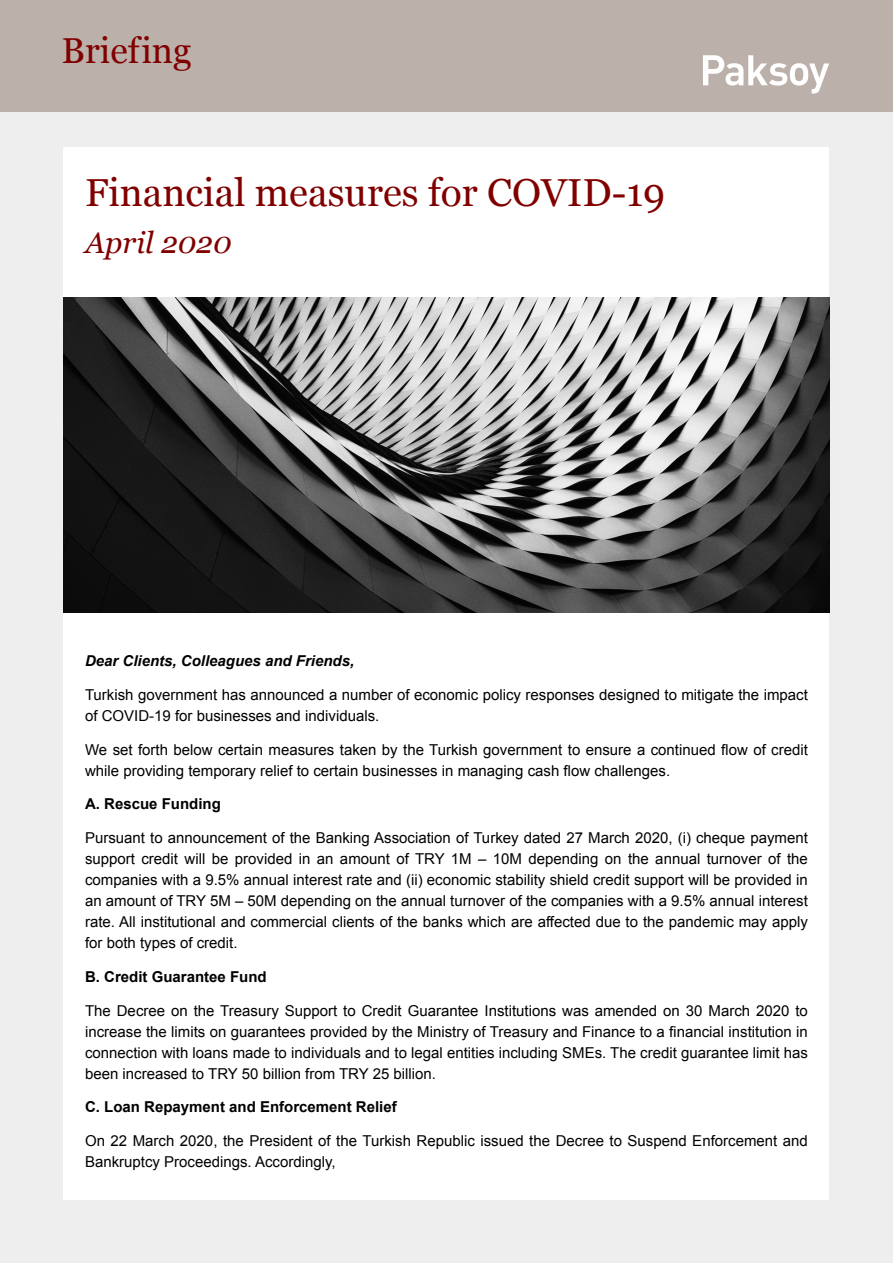
<style>
.page{position:relative;width:893px;height:1263px;background:#eee}
.page>*{position:absolute;margin:0;border:0;box-sizing:border-box;transform-origin:0 0}
.t1{font:39px "Georgia";color:#800000}
.t2{font:36px "Georgia";color:#800000}
.t3{font:italic 30px "Georgia";color:#800000}
.t4{font:15px/21px "Arial";color:#000}
.t5{font:700 15px "Arial";color:#000}
.t6{font:italic 700 15px "Arial";color:#000}
</style>
<div class="page">
<div style="left:0;top:0;width:893px;height:112px;background:#bbb1aa"></div>
<div style="left:64px;top:147px;width:765px;height:1052px;background:#fff"></div>
<svg style="left:703px;top:55px;width:126px;height:39px"></svg>
<img style="left:64px;top:297px;width:765px;height:315px">
<h2 class="t2" style="left:62px;top:25px;width:131px">Briefing</h2>
<h1 class="t1" style="left:85px;top:164px;width:582px">Financial measures for COVID-19</h1>
<h3 class="t3" style="left:85px;top:221px;width:148px">April 2020</h3>
<p class="t6" style="left:85px;top:651px;width:271px">Dear Clients, Colleagues and Friends,</p>
<p class="t4" style="left:85px;top:684px;width:724px">Turkish government has announced a number of economic policy responses designed to mitigate the impact of COVID-19 for businesses and individuals.</p>
<p class="t4" style="left:85px;top:739px;width:724px">We set forth below certain measures taken by the Turkish government to ensure a continued flow of credit while providing temporary relief to certain businesses in managing cash flow challenges.</p>
<p class="t5" style="left:85px;top:794px;width:137px">A. Rescue Funding</p>
<p class="t4" style="left:85px;top:827px;width:724px;text-align:justify">Pursuant to announcement of the Banking Association of Turkey dated 27 March 2020, (i) cheque payment support credit will be provided in an amount of TRY 1M – 10M depending on the annual turnover of the companies with a 9.5% annual interest rate and (ii) economic stability shield credit support will be provided in an amount of TRY 5M – 50M depending on the annual turnover of the companies with a 9.5% annual interest rate. All institutional and commercial clients of the banks which are affected due to the pandemic may apply for both types of credit.</p>
<p class="t5" style="left:85px;top:967px;width:183px">B. Credit Guarantee Fund</p>
<p class="t4" style="left:85px;top:1000px;width:724px;text-align:justify">The Decree on the Treasury Support to Credit Guarantee Institutions was amended on 30 March 2020 to increase the limits on guarantees provided by the Ministry of Treasury and Finance to a financial institution in connection with loans made to individuals and to legal entities including SMEs. The credit guarantee limit has been increased to TRY 50 billion from TRY 25 billion.</p>
<p class="t5" style="left:85px;top:1097px;width:313px">C. Loan Repayment and Enforcement Relief</p>
<p class="t4" style="left:85px;top:1130px;width:724px">On 22 March 2020, the President of the Turkish Republic issued the Decree to Suspend Enforcement and<br>Bankruptcy Proceedings. Accordingly,</p>
</div>
